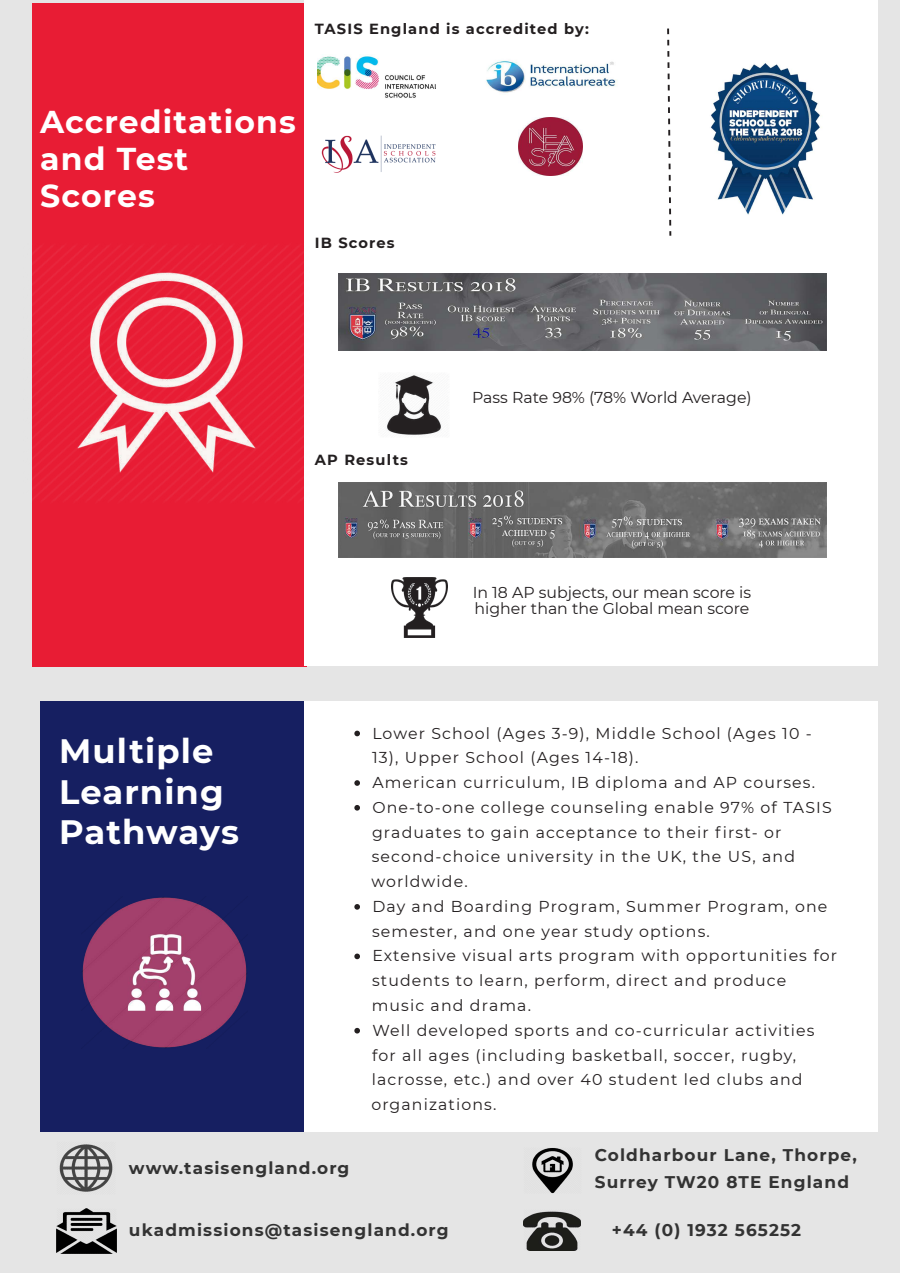
<style>
.page{position:relative;width:900px;height:1273px;background:#fff}
.page>*{position:absolute;margin:0;border:0;box-sizing:border-box;transform-origin:0 0}
.t1{font:700 33.75px/40.5px "Montserrat";letter-spacing:.035em;color:#fff}
.t2{font:700 31.5px/37.1px "Montserrat";letter-spacing:.035em;color:#fff}
.t3{font:700 16.9px/27px "Montserrat";letter-spacing:.065em;color:#333}
.t4{font:15.75px/24.8px "Montserrat";letter-spacing:.07em;color:#231f20}
.t5{font:15.75px/15.8px "Montserrat";color:#231f20}
.t6{font:15.75px "Montserrat";letter-spacing:-.005em;color:#231f20}
.t7{font:700 14.6px "Montserrat";letter-spacing:.075em;color:#231f20}
</style>
<div class="page">
<div style="left:0;top:0;width:900px;height:1272px;background:#e5e5e5"></div>
<div style="left:33px;top:3px;width:274px;height:663px;background:#e81c34"></div>
<div style="left:40px;top:701px;width:265px;height:430px;background:#161f61"></div>
<div style="left:304px;top:0;width:573px;height:665px;background:#fff"></div>
<div style="left:304px;top:701px;width:574px;height:430px;background:#fff"></div>
<svg style="left:354px;top:730px;width:6px;height:6px"></svg>
<svg style="left:354px;top:780px;width:6px;height:5px"></svg>
<svg style="left:354px;top:805px;width:6px;height:5px"></svg>
<svg style="left:354px;top:904px;width:6px;height:5px"></svg>
<svg style="left:354px;top:953px;width:6px;height:5px"></svg>
<svg style="left:354px;top:1027px;width:6px;height:6px"></svg>
<img style="left:82px;top:897px;width:165px;height:150px">
<img style="left:32px;top:242px;width:272px;height:261px">
<img style="left:339px;top:483px;width:488px;height:74px">
<img style="left:339px;top:273px;width:488px;height:77px">
<img style="left:386px;top:375px;width:56px;height:60px">
<img style="left:392px;top:577px;width:56px;height:60px">
<img style="left:59px;top:1144px;width:54px;height:48px">
<img style="left:56px;top:1208px;width:61px;height:44px">
<img style="left:532px;top:1148px;width:41px;height:44px">
<img style="left:710px;top:63px;width:110px;height:152px">
<img style="left:523px;top:1211px;width:57px;height:39px">
<svg style="left:667px;top:29px;width:4px;height:207px"></svg>
<img style="left:317px;top:56px;width:118px;height:42px">
<img style="left:486px;top:60px;width:131px;height:33px">
<img style="left:321px;top:135px;width:115px;height:37px">
<img style="left:519px;top:117px;width:64px;height:58px">
<p class="t7" style="left:315px;top:18px;width:275px">TASIS England is accredited by:</p>
<p class="t2" style="left:40px;top:101px;width:257px">Accreditations and Test<br>Scores</p>
<p class="t7" style="left:315px;top:232px;width:81px">IB Scores</p>
<p class="t7" style="left:315px;top:449px;width:95px">AP Results</p>
<p class="t6" style="left:472px;top:386px;width:281px">Pass Rate 98% (78% World Average)</p>
<p class="t5" style="left:473px;top:583px;width:280px">In 18 AP subjects, our mean score is higher than the Global mean score</p>
<p class="t1" style="left:59px;top:729px;width:181px">Multiple<br>Learning<br>Pathways</p>
<p class="t4" style="left:371px;top:719px;width:467px">Lower School (Ages 3-9), Middle School (Ages 10 - 13), Upper School (Ages 14-18).<br>American curriculum, IB diploma and AP courses.<br>One-to-one college counseling enable 97% of TASIS graduates to gain acceptance to their first- or second-choice university in the UK, the US, and worldwide.<br>Day and Boarding Program, Summer Program, one semester, and one year study options.<br>Extensive visual arts program with opportunities for students to learn, perform, direct and produce music and drama.<br>Well developed sports and co-curricular activities for all ages (including basketball, soccer, rugby, lacrosse, etc.) and over 40 student led clubs and organizations.</p>
<p class="t3" style="left:129px;top:1153px;width:222px">www.tasisengland.org</p>
<p class="t3" style="left:129px;top:1215px;width:321px">ukadmissions@tasisengland.org</p>
<p class="t3" style="left:595px;top:1140px;width:264px">Coldharbour Lane, Thorpe,<br>Surrey TW20 8TE England</p>
<p class="t3" style="left:612px;top:1215px;width:191px">+44 (0) 1932 565252</p>
</div>
